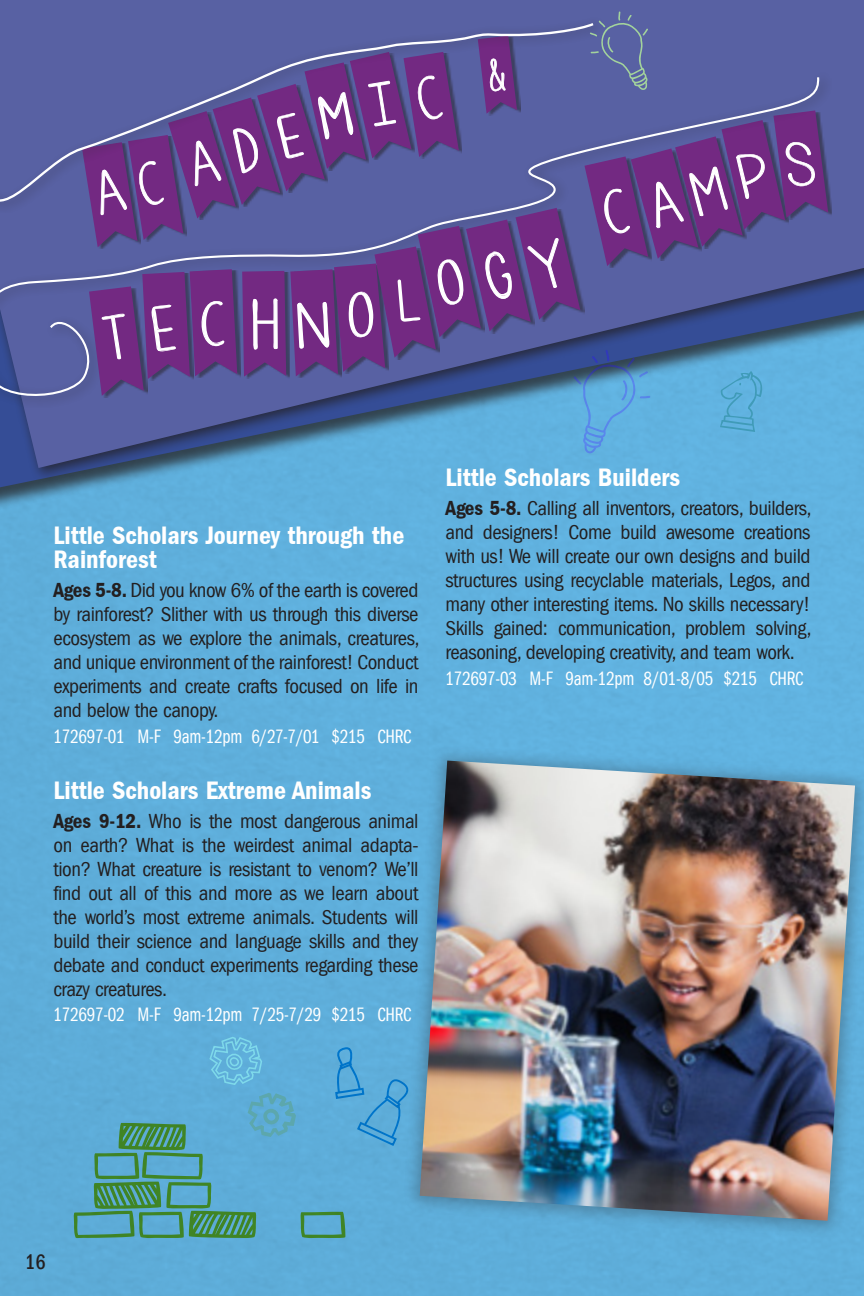
<style>
.page{position:relative;width:864px;height:1296px;background:#fff}
.page>*{position:absolute;margin:0;border:0;box-sizing:border-box;transform-origin:0 0}
._6X9_CAMP_TITLE{font:600 condensed 26px/24px "Franklin Gothic";color:#fff}
.t1{font:500 condensed 22px "Franklin Gothic";color:#231f20;scale:.9 1}
._6X9_CAMP_TITLE-2{font:condensed 21px/24px "Franklin Gothic";letter-spacing:-.02em;color:#231f20;text-align:justify}
._6X9_TAB{font:20px "Franklin Gothic Book Cmpr";letter-spacing:-.01em;color:#fff}
.s1{font-weight:600}
</style>
<div class="page">
<div style="left:0;top:512px;width:864px;height:784px;background:#5fafdc"></div>
<div style="left:403px;top:743px;width:461px;height:496px;background:#231f20;opacity:.3"></div>
<img style="left:420px;top:761px;width:435px;height:460px">
<svg style="left:73px;top:1036px;width:345px;height:202px;background:#5aa8c7"></svg>
<div style="left:0;top:0;width:864px;height:512px;background:#60b1de"></div>
<div style="left:0;top:0;width:864px;height:482px;background:#231f20;opacity:.75"></div>
<svg style="left:0;top:0;width:864px;height:468px;fill:#5861a3"></svg>
<div style="left:0;top:21px;width:82px;height:49px;background:#5861a3"></div>
<svg style="left:0;top:75px;width:82px;height:331px;background:#5a63a3"></svg>
<svg style="left:82px;top:11px;width:746px;height:444px;background:#615d9e"></svg>
<p class="_6X9_CAMP_TITLE" style="left:53px;top:524px;width:352px">Little Scholars Journey through the<br>Rainforest</p>
<p class="_6X9_CAMP_TITLE-2" style="left:53px;top:578px;width:368px"><span class="s1">Ages 5-8.</span> Did you know 6% of the earth is covered by rainforest? Slither with us through this diverse ecosystem as we explore the animals, creatures, and unique environment of the rainforest! Conduct experiments and create crafts focused on life in and below the canopy.</p>
<p class="_6X9_TAB" style="left:53px;top:725px;width:359px">172697-01 M-F 9am-12pm 6/27-7/01 $215 CHRC</p>
<p class="_6X9_CAMP_TITLE" style="left:53px;top:778px;width:319px">Little Scholars Extreme Animals</p>
<p class="_6X9_CAMP_TITLE-2" style="left:53px;top:809px;width:367px"><span class="s1">Ages 9-12.</span> Who is the most dangerous animal on earth? What is the weirdest animal adapta&shy;tion? What creature is resistant to venom? We’ll find out all of this and more as we learn about the world’s most extreme animals. Students will build their science and language skills and they debate and conduct experiments regarding these crazy creatures.</p>
<p class="_6X9_TAB" style="left:53px;top:1004px;width:359px">172697-02 M-F 9am-12pm 7/25-7/29 $215 CHRC</p>
<p class="_6X9_CAMP_TITLE" style="left:446px;top:466px;width:236px">Little Scholars Builders</p>
<p class="_6X9_CAMP_TITLE-2" style="left:446px;top:496px;width:368px"><span class="s1">Ages 5-8.</span> Calling all inventors, creators, builders, and designers! Come build awesome creations with us! We will create our own designs and build structures using recyclable materials, Legos, and many other interesting items. No skills necessary!<br>Skills gained: communication, problem solving, reasoning, developing creativity, and team work.</p>
<p class="_6X9_TAB" style="left:446px;top:667px;width:359px">172697-03 M-F 9am-12pm 8/01-8/05 $215 CHRC</p>
<p class="t1" style="left:25px;top:1249px;width:24px">16</p>
</div>
